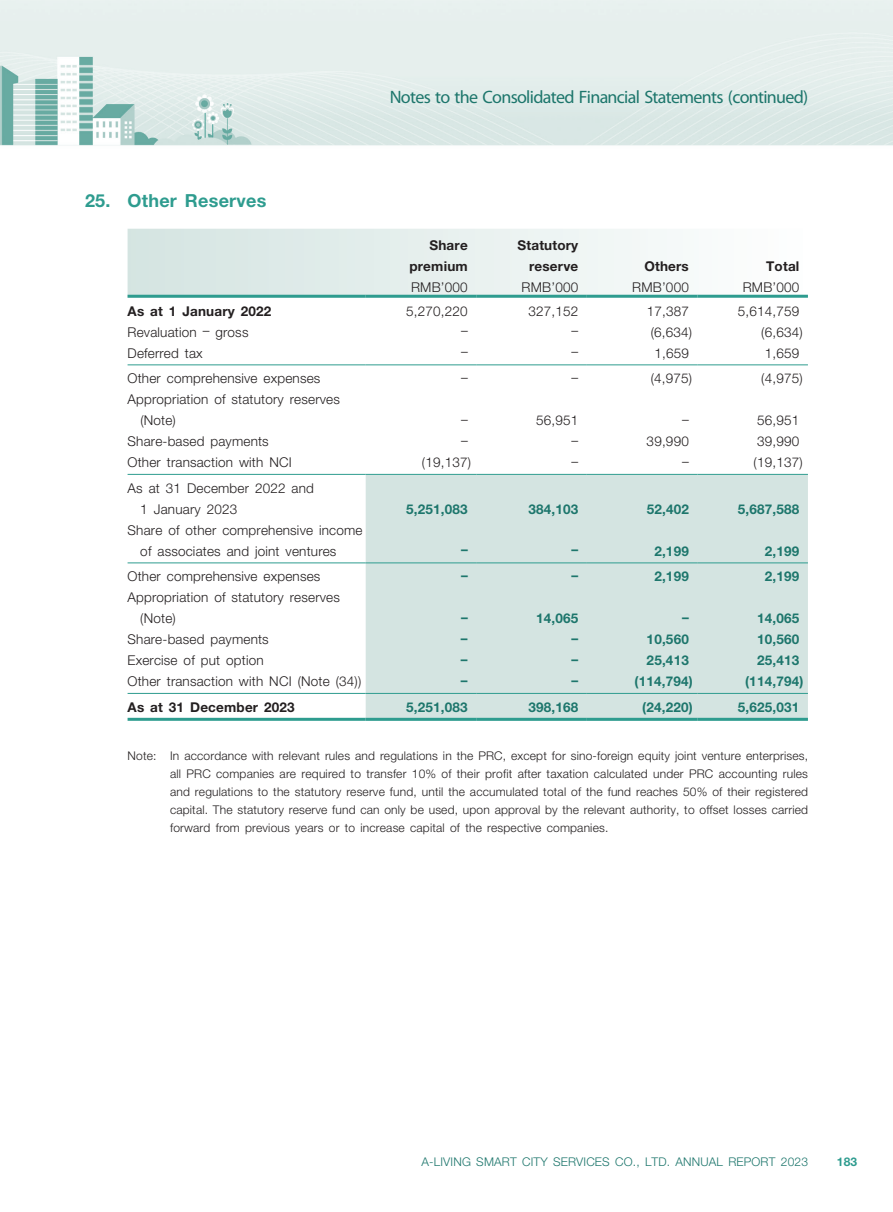
<style>
.page{position:relative;width:893px;height:1212px;background:#fff}
.page>*{position:absolute;margin:0;border:0;box-sizing:border-box;transform-origin:0 0}
.t1{font:18px "Myriad Pro";letter-spacing:-.04em;color:#1d766c}
.t2{font:700 18px "Helvetica Neue LT Std";letter-spacing:.015em;color:#2e9c8f}
.t3{font:300 13.5px/21px "Helvetica Neue LT Std";letter-spacing:.015em;color:#231f20}
.t4{font:700 13.5px "Helvetica Neue LT Std";letter-spacing:.015em;color:#1d766c}
.t5{font:700 13.5px/21px "Helvetica Neue LT Std";letter-spacing:.015em;color:#231f20;text-align:right}
.t6{font:300 12px/18px "Helvetica Neue LT Std";letter-spacing:.015em;color:#231f20;text-align:justify}
.t7{font:300 12px "Helvetica Neue LT Std";letter-spacing:.015em;color:#1d766c}
.t8{font:700 12px "Helvetica Neue LT Std";color:#2e9c8f}
</style>
<div class="page">
<img style="left:0;top:0;width:893px;height:721px">
<svg style="left:128px;top:229px;width:680px;height:66px"></svg>
<div style="left:366px;top:475px;width:442px;height:243px;background:#d4e4e1"></div>
<hr style="left:128px;top:295px;width:238px;height:3px;background:#2e9c8f">
<hr style="left:366px;top:295px;width:110px;height:3px;background:#2e9c8f">
<hr style="left:476px;top:295px;width:111px;height:3px;background:#2e9c8f">
<hr style="left:587px;top:295px;width:110px;height:3px;background:#2e9c8f">
<hr style="left:697px;top:295px;width:111px;height:3px;background:#2e9c8f">
<hr style="left:128px;top:364px;width:238px;height:1px;background:#2e9c8f">
<hr style="left:366px;top:364px;width:110px;height:1px;background:#2e9c8f">
<hr style="left:476px;top:364px;width:111px;height:1px;background:#2e9c8f">
<hr style="left:587px;top:364px;width:110px;height:1px;background:#2e9c8f">
<hr style="left:697px;top:364px;width:111px;height:1px;background:#2e9c8f">
<hr style="left:128px;top:474px;width:238px;height:1px;background:#2e9c8f">
<hr style="left:366px;top:474px;width:110px;height:1px;background:#2e9c8f">
<hr style="left:476px;top:474px;width:111px;height:1px;background:#2e9c8f">
<hr style="left:587px;top:474px;width:110px;height:1px;background:#2e9c8f">
<hr style="left:697px;top:474px;width:111px;height:1px;background:#2e9c8f">
<hr style="left:128px;top:562px;width:238px;height:1px;background:#2e9c8f">
<hr style="left:366px;top:562px;width:110px;height:1px;background:#2e9c8f">
<hr style="left:476px;top:562px;width:111px;height:1px;background:#2e9c8f">
<hr style="left:587px;top:562px;width:110px;height:1px;background:#2e9c8f">
<hr style="left:697px;top:562px;width:111px;height:1px;background:#2e9c8f">
<hr style="left:128px;top:693px;width:238px;height:1px;background:#2e9c8f">
<hr style="left:366px;top:693px;width:110px;height:1px;background:#2e9c8f">
<hr style="left:476px;top:693px;width:111px;height:1px;background:#2e9c8f">
<hr style="left:587px;top:693px;width:110px;height:1px;background:#2e9c8f">
<hr style="left:697px;top:693px;width:111px;height:1px;background:#2e9c8f">
<hr style="left:128px;top:718px;width:238px;height:3px;background:#2e9c8f">
<hr style="left:366px;top:718px;width:110px;height:3px;background:#2e9c8f">
<hr style="left:476px;top:718px;width:111px;height:3px;background:#2e9c8f">
<hr style="left:587px;top:718px;width:110px;height:3px;background:#2e9c8f">
<hr style="left:697px;top:718px;width:111px;height:3px;background:#2e9c8f">
<h1 class="t2" style="left:85px;top:190px;width:183px">25. Other Reserves</h1>
<h1 class="t1" style="left:390px;top:86px;width:420px">Notes to the Consolidated Financial Statements (continued)</h1>
<p class="t5" style="left:409px;top:234px;width:60px">Share premium</p>
<p class="t5" style="left:517px;top:234px;width:62px">Statutory reserve</p>
<p class="t5" style="left:644px;top:255px;width:46px">Others</p>
<p class="t5" style="left:766px;top:255px;width:35px">Total</p>
<p class="t3" style="left:411px;top:276px;width:58px">RMB’000</p>
<p class="t3" style="left:522px;top:276px;width:58px">RMB’000</p>
<p class="t3" style="left:632px;top:276px;width:58px">RMB’000</p>
<p class="t3" style="left:743px;top:276px;width:58px">RMB’000</p>
<p class="t5" style="left:128px;top:300px;width:145px">As at 1 January 2022</p>
<p class="t3" style="left:406px;top:300px;width:63px">5,270,220</p>
<p class="t3" style="left:528px;top:300px;width:51px">327,152</p>
<p class="t3" style="left:647px;top:300px;width:44px">17,387</p>
<p class="t3" style="left:738px;top:300px;width:63px">5,614,759</p>
<p class="t3" style="left:128px;top:321px;width:122px">Revaluation – gross</p>
<p class="t3" style="left:461px;top:320px;width:8px">–</p>
<p class="t3" style="left:572px;top:320px;width:8px">–</p>
<p class="t3" style="left:651px;top:321px;width:43px">(6,634)</p>
<p class="t3" style="left:761px;top:321px;width:43px">(6,634)</p>
<p class="t3" style="left:128px;top:342px;width:77px">Deferred tax</p>
<p class="t3" style="left:461px;top:341px;width:8px">–</p>
<p class="t3" style="left:572px;top:341px;width:8px">–</p>
<p class="t3" style="left:654px;top:342px;width:36px">1,659</p>
<p class="t3" style="left:765px;top:342px;width:36px">1,659</p>
<p class="t3" style="left:128px;top:368px;width:194px">Other comprehensive expenses</p>
<p class="t3" style="left:461px;top:366px;width:8px">–</p>
<p class="t3" style="left:572px;top:366px;width:8px">–</p>
<p class="t3" style="left:651px;top:368px;width:43px">(4,975)</p>
<p class="t3" style="left:761px;top:368px;width:43px">(4,975)</p>
<p class="t3" style="left:140px;top:389px;width:201px;text-indent:-13px">Appropriation of statutory reserves (Note)</p>
<p class="t3" style="left:461px;top:408px;width:8px">–</p>
<p class="t3" style="left:536px;top:410px;width:44px">56,951</p>
<p class="t3" style="left:682px;top:408px;width:8px">–</p>
<p class="t3" style="left:757px;top:410px;width:44px">56,951</p>
<p class="t3" style="left:128px;top:431px;width:143px">Share-based payments</p>
<p class="t3" style="left:461px;top:429px;width:8px">–</p>
<p class="t3" style="left:572px;top:429px;width:8px">–</p>
<p class="t3" style="left:647px;top:431px;width:44px">39,990</p>
<p class="t3" style="left:757px;top:431px;width:44px">39,990</p>
<p class="t3" style="left:128px;top:452px;width:166px">Other transaction with NCI</p>
<p class="t3" style="left:422px;top:452px;width:51px">(19,137)</p>
<p class="t3" style="left:572px;top:450px;width:8px">–</p>
<p class="t3" style="left:682px;top:450px;width:8px">–</p>
<p class="t3" style="left:754px;top:452px;width:51px">(19,137)</p>
<p class="t3" style="left:140px;top:477px;width:175px;text-indent:-13px">As at 31 December 2022 and<br>1 January 2023</p>
<p class="t4" style="left:406px;top:501px;width:63px">5,251,083</p>
<p class="t4" style="left:528px;top:501px;width:51px">384,103</p>
<p class="t4" style="left:647px;top:501px;width:44px">52,402</p>
<p class="t4" style="left:738px;top:501px;width:63px">5,687,588</p>
<p class="t3" style="left:140px;top:519px;width:224px;text-indent:-13px">Share of other comprehensive income of associates and joint ventures</p>
<p class="t4" style="left:461px;top:541px;width:8px">–</p>
<p class="t4" style="left:572px;top:541px;width:8px">–</p>
<p class="t4" style="left:654px;top:543px;width:36px">2,199</p>
<p class="t4" style="left:765px;top:543px;width:36px">2,199</p>
<p class="t3" style="left:128px;top:566px;width:194px">Other comprehensive expenses</p>
<p class="t4" style="left:461px;top:567px;width:8px">–</p>
<p class="t4" style="left:572px;top:567px;width:8px">–</p>
<p class="t4" style="left:654px;top:568px;width:36px">2,199</p>
<p class="t4" style="left:765px;top:568px;width:36px">2,199</p>
<p class="t3" style="left:140px;top:587px;width:201px;text-indent:-13px">Appropriation of statutory reserves (Note)</p>
<p class="t4" style="left:461px;top:609px;width:8px">–</p>
<p class="t4" style="left:536px;top:610px;width:44px">14,065</p>
<p class="t4" style="left:682px;top:609px;width:8px">–</p>
<p class="t4" style="left:757px;top:610px;width:44px">14,065</p>
<p class="t3" style="left:128px;top:629px;width:143px">Share-based payments</p>
<p class="t4" style="left:461px;top:630px;width:8px">–</p>
<p class="t4" style="left:572px;top:630px;width:8px">–</p>
<p class="t4" style="left:647px;top:631px;width:44px">10,560</p>
<p class="t4" style="left:757px;top:631px;width:44px">10,560</p>
<p class="t3" style="left:128px;top:650px;width:138px">Exercise of put option</p>
<p class="t4" style="left:461px;top:651px;width:8px">–</p>
<p class="t4" style="left:572px;top:651px;width:8px">–</p>
<p class="t4" style="left:647px;top:652px;width:44px">25,413</p>
<p class="t4" style="left:757px;top:652px;width:44px">25,413</p>
<p class="t3" style="left:128px;top:671px;width:235px">Other transaction with NCI (Note (34))</p>
<p class="t4" style="left:461px;top:672px;width:8px">–</p>
<p class="t4" style="left:572px;top:672px;width:8px">–</p>
<p class="t4" style="left:635px;top:673px;width:60px">(114,794)</p>
<p class="t4" style="left:745px;top:673px;width:60px">(114,794)</p>
<p class="t5" style="left:128px;top:696px;width:169px">As at 31 December 2023</p>
<p class="t4" style="left:406px;top:699px;width:63px">5,251,083</p>
<p class="t4" style="left:528px;top:699px;width:51px">398,168</p>
<p class="t4" style="left:642px;top:699px;width:52px">(24,220)</p>
<p class="t4" style="left:738px;top:699px;width:63px">5,625,031</p>
<p class="t6" style="left:170px;top:746px;width:639px;text-indent:-43px">Note: In accordance with relevant rules and regulations in the PRC, except for sino-foreign equity joint venture enterprises, all PRC companies are required to transfer 10% of their profit after taxation calculated under PRC accounting rules and regulations to the statutory reserve fund, until the accumulated total of the fund reaches 50% of their registered capital. The statutory reserve fund can only be used, upon approval by the relevant authority, to offset losses carried forward from previous years or to increase capital of the respective companies.</p>
<p class="t7" style="left:421px;top:1154px;width:388px">A-LIVING SMART CITY SERVICES CO., LTD. ANNUAL REPORT 2023</p>
<p class="t8" style="left:837px;top:1154px;width:22px">183</p>
</div>
